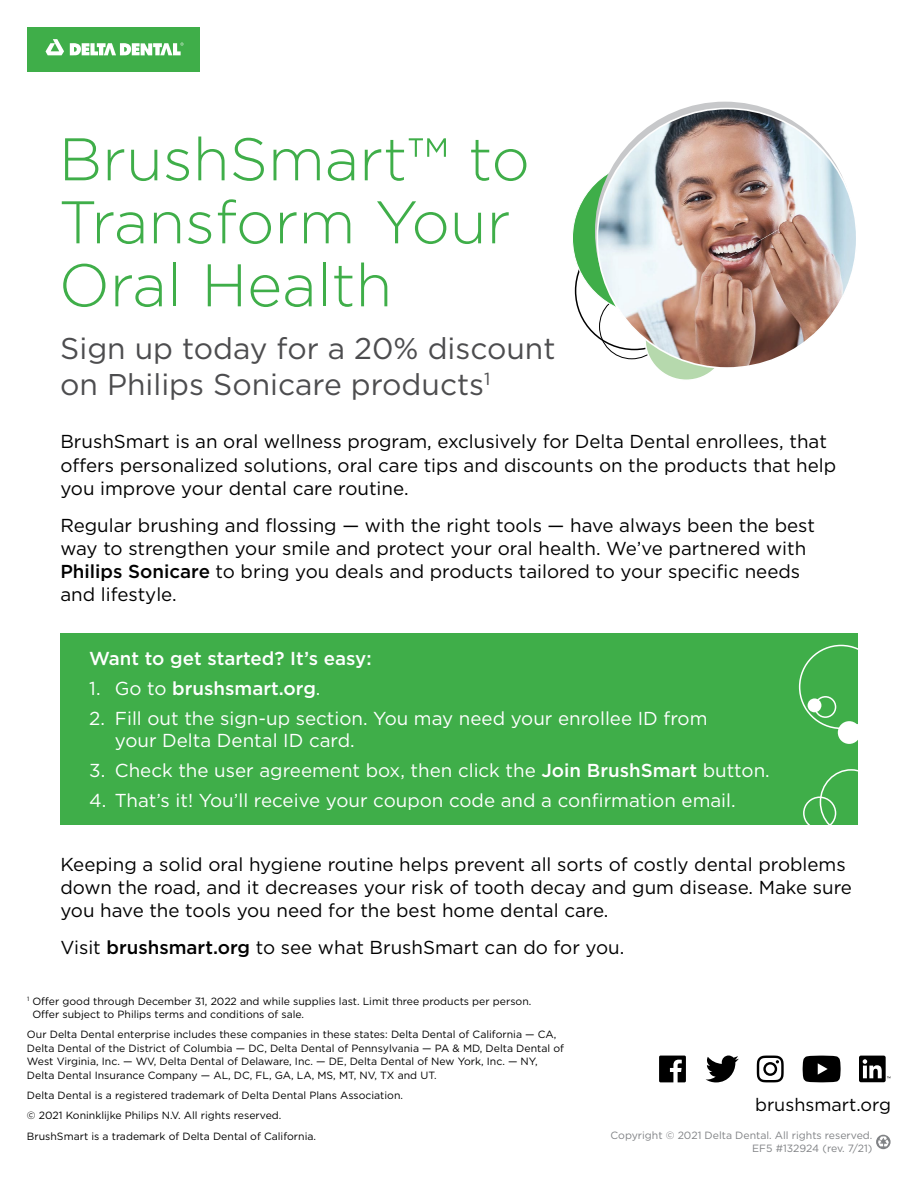
<style>
.page{position:relative;width:918px;height:1188px;background:#fff}
.page>*{position:absolute;margin:0;border:0;box-sizing:border-box;transform-origin:0 0}
.t1{font:300 60px/63px "Gotham";color:#3fae49}
.t2{font:30px/36px "Gotham";color:#4d4d4f}
.t3{font:18.75px/23.2px "Gotham";color:#000}
.t4{font:18.75px/22.5px "Gotham";color:#fff}
.t5{font:500 18.75px "Gotham";color:#fff}
.t6{font:18px "Gotham";color:#000}
.t7{font:10.5px/13.5px "Gotham";color:#000}
.t8{font:10.5px/13.5px "Gotham";color:#808285;text-align:right}
.s1{font-weight:500}
.s2{font-weight:400}
</style>
<div class="page">
<div style="left:60px;top:633px;width:798px;height:192px;background:#3fae49"></div>
<div style="left:799px;top:645px;width:84px;height:84px;border:2px solid #fff;border-radius:50%"></div>
<div style="left:814px;top:696px;width:22px;height:22px;border:2px solid #fff;border-radius:50%"></div>
<div style="left:808px;top:698px;width:13px;height:14px;background:#fff;border-radius:50%"></div>
<div style="left:838px;top:721px;width:23px;height:23px;background:#fff;border-radius:50%"></div>
<div style="left:803px;top:797px;width:33px;height:33px;border:2px solid #fff;border-radius:50%"></div>
<div style="left:820px;top:769px;width:63px;height:66px;border:2px solid #fff;border-radius:50%"></div>
<div style="left:27px;top:27px;width:172px;height:45px;background:#3fae49"></div>
<svg style="left:46px;top:39px;width:18px;height:16px"></svg>
<svg style="left:70px;top:42px;width:114px;height:14px"></svg>
<div style="left:645px;top:298px;width:83px;height:82px;background:#b6d9ad;border-radius:50%"></div>
<div style="left:572px;top:161px;width:154px;height:154px;background:#3fae49;border-radius:50%"></div>
<svg style="left:595px;top:102px;width:259px;height:259px;background:#cfd1d2"></svg>
<img style="left:597px;top:109px;width:260px;height:259px;border-radius:130px">
<svg style="left:876px;top:1135px;width:15px;height:14px"></svg>
<svg style="left:706px;top:1056px;width:33px;height:26px"></svg>
<svg style="left:659px;top:1056px;width:27px;height:26px"></svg>
<svg style="left:757px;top:1056px;width:27px;height:26px"></svg>
<svg style="left:803px;top:1056px;width:38px;height:26px"></svg>
<svg style="left:859px;top:1056px;width:31px;height:26px"></svg>
<h1 class="t1" style="left:59px;top:126px;width:473px">BrushSmart™ to<br>Transform Your<br>Oral Health</h1>
<h2 class="t2" style="left:60px;top:330px;width:497px">Sign up today for a 20% discount on Philips Sonicare products<sup>1</sup></h2>
<p class="t3" style="left:60px;top:430px;width:777px">BrushSmart is an oral wellness program, exclusively for Delta Dental enrollees, that offers personalized solutions, oral care tips and discounts on the products that help you improve your dental care routine.</p>
<p class="t3" style="left:60px;top:513px;width:756px">Regular brushing and flossing — with the right tools — have always been the best way to strengthen your smile and protect your oral health. We’ve partnered with <span class="s1">Philips Sonicare</span> to bring you deals and products tailored to your specific needs and lifestyle.</p>
<p class="t5" style="left:89px;top:646px;width:284px">Want to get started? It’s easy:</p>
<p class="t5" style="left:89px;top:676px;width:233px"><span class="s2">1. Go to</span> brushsmart.org<span class="s2">.</span></p>
<p class="t4" style="left:115px;top:706px;width:594px;text-indent:-25px">2. Fill out the sign-up section. You may need your enrollee ID from your Delta Dental ID card.</p>
<p class="t4" style="left:89px;top:759px;width:682px">3. Check the user agreement box, then click the <span class="s1">Join BrushSmart</span> button.</p>
<p class="t4" style="left:89px;top:789px;width:648px">4. That’s it! You’ll receive your coupon code and a confirmation email.</p>
<p class="t3" style="left:60px;top:852px;width:793px">Keeping a solid oral hygiene routine helps prevent all sorts of costly dental problems down the road, and it decreases your risk of tooth decay and gum disease. Make sure you have the tools you need for the best home dental care.</p>
<p class="t3" style="left:60px;top:935px;width:565px">Visit <span class="s1">brushsmart.org</span> to see what BrushSmart can do for you.</p>
<p class="t7" style="left:32px;top:994px;width:501px;text-indent:-5px"><sup>1</sup> Offer good through December 31, 2022 and while supplies last. Limit three products per person.<br>Offer subject to Philips terms and conditions of sale.</p>
<p class="t7" style="left:27px;top:1028px;width:539px">Our Delta Dental enterprise includes these companies in these states: Delta Dental of California — CA, Delta Dental of the District of Columbia — DC, Delta Dental of Pennsylvania — PA &amp; MD, Delta Dental of West Virginia, Inc. — WV, Delta Dental of Delaware, Inc. — DE, Delta Dental of New York, Inc. — NY, Delta Dental Insurance Company — AL, DC, FL, GA, LA, MS, MT, NV, TX and UT.</p>
<p class="t7" style="left:27px;top:1085px;width:378px;line-height:20.2px">Delta Dental is a registered trademark of Delta Dental Plans Association. © 2021 Koninklijke Philips N.V. All rights reserved.<br>BrushSmart is a trademark of Delta Dental of California.</p>
<p class="t6" style="left:755px;top:1093px;width:137px">brushsmart.org</p>
<p class="t8" style="left:611px;top:1128px;width:263px">Copyright © 2021 Delta Dental. All rights reserved.<br>EF5 #132924 (rev. 7/21)</p>
</div>
